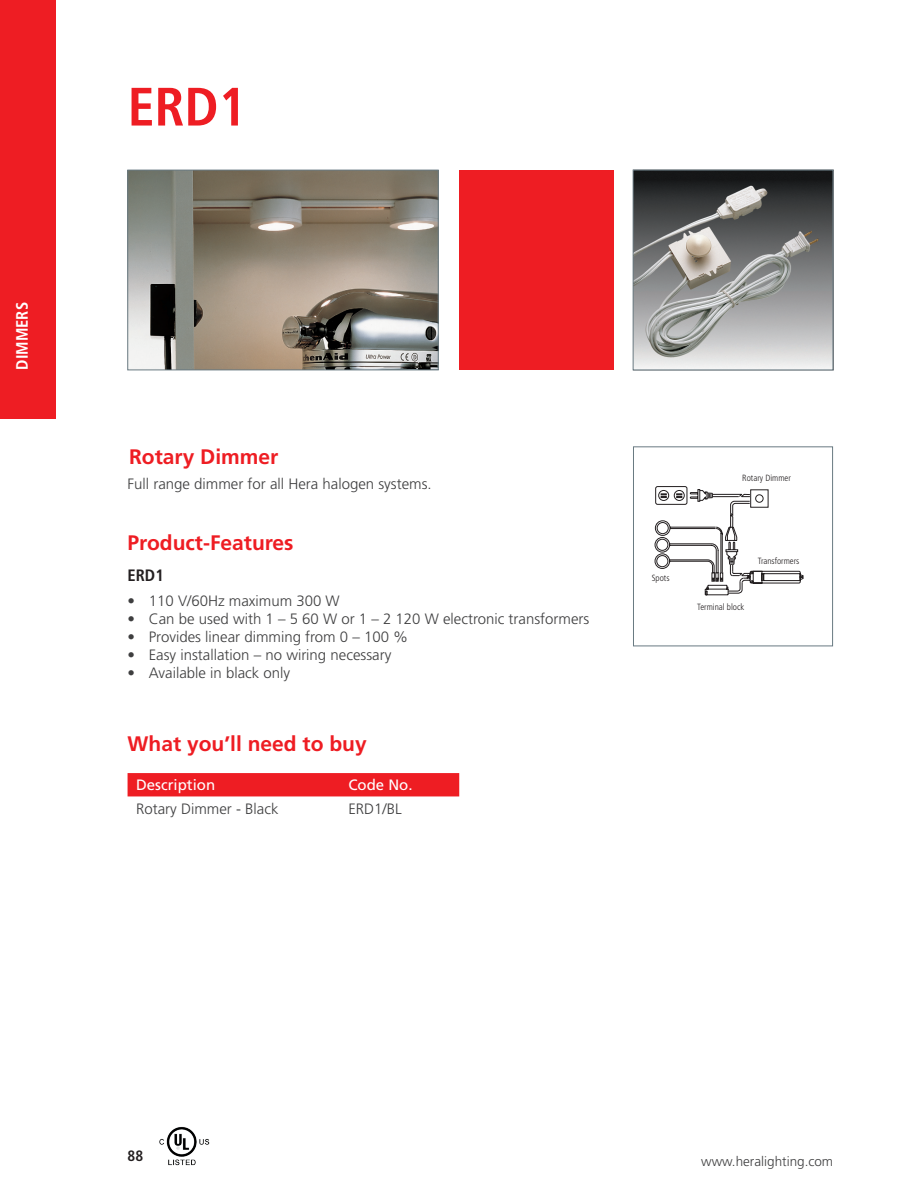
<style>
.page{position:relative;width:918px;height:1188px;background:#fff}
.page>*{position:absolute;margin:0;border:0;box-sizing:border-box;transform-origin:0 0}
.t1{font:700 condensed 54px "Frutiger";color:#ee1d23}
.t2{font:700 21px "Frutiger";color:#ee1d23}
.t3{font:700 condensed 16.5px "Frutiger";color:#fff}
.t4{font:700 condensed 16.5px "Frutiger";color:#231f20}
.t5{font:300 15px "Frutiger";color:#3e3e3f}
.t6{font:15px "Frutiger";color:#fff}
.t7{font:700 condensed 15px "Frutiger";color:#231f20}
.t8{font:300 13.5px "Frutiger";color:#3e3e3f}
.t9{font:300 condensed 9px "Frutiger";color:#231f20}
</style>
<div class="page">
<img style="left:159px;top:1127px;width:51px;height:39px">
<div style="left:459px;top:170px;width:155px;height:200px;background:#ee1d23"></div>
<img style="left:635px;top:172px;width:196px;height:196px">
<div style="left:633px;top:170px;width:200px;height:200px;border:1px solid #697a82"></div>
<img style="left:130px;top:172px;width:306px;height:196px">
<div style="left:128px;top:170px;width:310px;height:200px;border:1px solid #697a82"></div>
<div style="left:633px;top:447px;width:200px;height:199px;background:#fff;border:1px solid #697a82"></div>
<svg style="left:655px;top:486px;width:149px;height:110px"></svg>
<div style="left:128px;top:773px;width:331px;height:23px;background:#ee1d23"></div>
<div style="left:0;top:0;width:55px;height:419px;background:#ee1d23"></div>
<p class="t3" style="left:12px;top:370px;width:69px;rotate:-90deg">DIMMERS</p>
<h1 class="t1" style="left:128px;top:75px;width:121px">ERD1</h1>
<h2 class="t2" style="left:129px;top:444px;width:151px">Rotary Dimmer</h2>
<p class="t5" style="left:128px;top:475px;width:306px">Full range dimmer for all Hera halogen systems.</p>
<h2 class="t2" style="left:128px;top:530px;width:168px">Product-Features</h2>
<p class="t4" style="left:128px;top:565px;width:38px">ERD1</p>
<p class="t5" style="left:128px;top:592px;width:214px">• 110 V/60Hz maximum 300 W</p>
<p class="t5" style="left:128px;top:610px;width:463px">• Can be used with 1 – 5 60 W or 1 – 2 120 W electronic transformers</p>
<p class="t5" style="left:128px;top:628px;width:282px">• Provides linear dimming from 0 – 100 %</p>
<p class="t5" style="left:128px;top:646px;width:265px">• Easy installation – no wiring necessary</p>
<p class="t5" style="left:128px;top:664px;width:164px">• Available in black only</p>
<h2 class="t2" style="left:128px;top:731px;width:241px">What you’ll need to buy</h2>
<p class="t6" style="left:136px;top:776px;width:81px">Description</p>
<p class="t6" style="left:348px;top:776px;width:66px">Code No.</p>
<p class="t5" style="left:136px;top:800px;width:144px">Rotary Dimmer - Black</p>
<p class="t5" style="left:348px;top:800px;width:55px">ERD1/BL</p>
<p class="t9" style="left:742px;top:473px;width:50px">Rotary Dimmer</p>
<p class="t9" style="left:652px;top:573px;width:19px">Spots</p>
<p class="t9" style="left:758px;top:556px;width:43px">Transformers</p>
<p class="t9" style="left:697px;top:602px;width:49px">Terminal block</p>
<p class="t7" style="left:128px;top:1147px;width:17px">88</p>
<p class="t8" style="left:701px;top:1153px;width:134px">www.heralighting.com</p>
</div>
